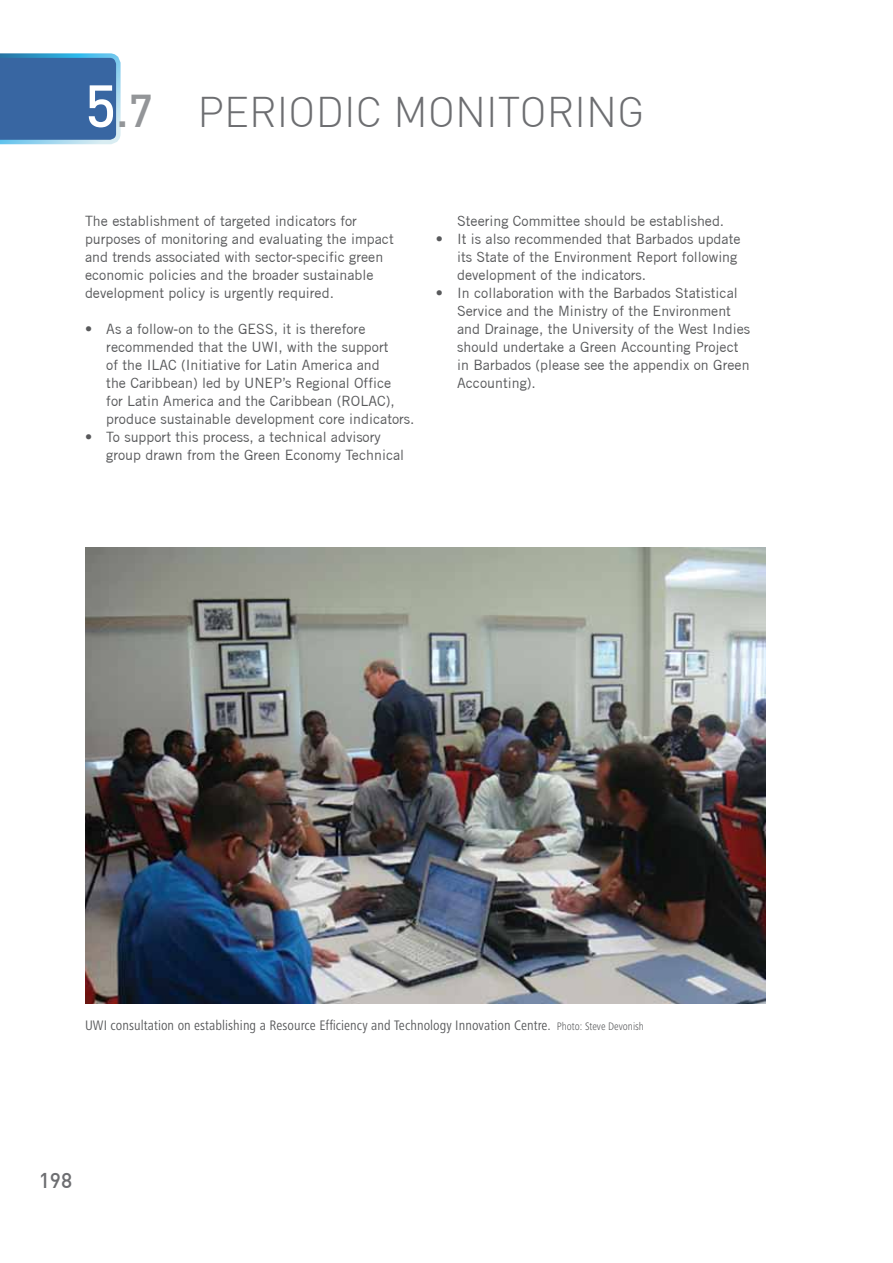
<style>
.page{position:relative;width:893px;height:1263px;background:#fff}
.page>*{position:absolute;margin:0;border:0;box-sizing:border-box;transform-origin:0 0}
.t1{font:300 42px "DIN";color:#6d6e71}
.t2{font:500 21px "DIN";color:#6d6e71}
.t3{font:14.25px/18px "Trade Gothic";color:#58595b}
.t4{font:condensed 14.25px "Frutiger Next LT";letter-spacing:.005em;color:#58595b}
.s1{font-weight:500;font-size:58.5px;color:#fff}
.s2{font-weight:500;font-size:45px;color:#939598}
.s3{font-weight:300;font-size:11.25px}
</style>
<div class="page">
<svg style="left:0;top:53px;width:121px;height:91px"></svg>
<img style="left:85px;top:547px;width:680px;height:456px">
<h1 class="t1" style="left:85px;top:86px;width:136px"><span class="s1">5</span><span class="s2">.7</span> PERIODIC</h1>
<h1 class="t1" style="left:393px;top:86px;width:26px">MONITORING</h1>
<p class="t3" style="left:85px;top:212px;width:310px">The establishment of targeted indicators for purposes of monitoring and evaluating the impact and trends associated with sector-specific green economic policies and the broader sustainable development policy is urgently required.</p>
<p class="t3" style="left:106px;top:320px;width:310px;text-indent:-21px">• As a follow-on to the GESS, it is therefore recommended that the UWI, with the support<br>of the ILAC (Initiative for Latin America and<br>the Caribbean) led by UNEP’s Regional Office<br>for Latin America and the Caribbean (ROLAC), produce sustainable development core indicators.</p>
<p class="t3" style="left:106px;top:428px;width:299px;text-indent:-21px">• To support this process, a technical advisory group drawn from the Green Economy Technical</p>
<p class="t3" style="left:457px;top:212px;width:269px">Steering Committee should be established.</p>
<p class="t3" style="left:457px;top:230px;width:285px;text-indent:-21px">• It is also recommended that Barbados update its State of the Environment Report following development of the indicators.</p>
<p class="t3" style="left:457px;top:284px;width:295px;text-indent:-21px">• In collaboration with the Barbados Statistical Service and the Ministry of the Environment and Drainage, the University of the West Indies should undertake a Green Accounting Project in Barbados (please see the appendix on Green Accounting).</p>
<p class="t4" style="left:85px;top:1017px;width:560px">UWI consultation on establishing a Resource Efficiency and Technology Innovation Centre. <span class="s3">Photo: Steve Devonish</span></p>
<h2 class="t2" style="left:39px;top:1167px;width:35px">198</h2>
</div>
